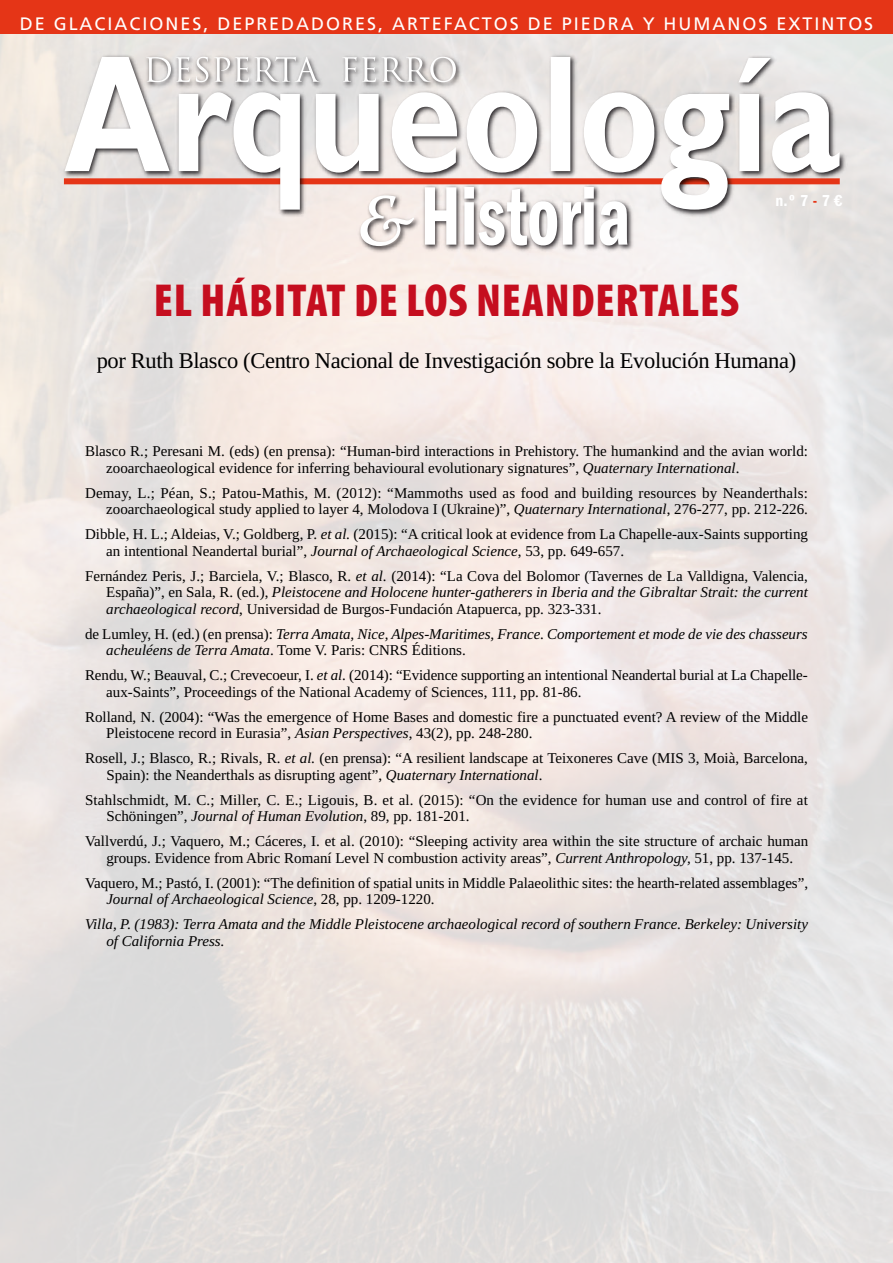
<style>
.page{position:relative;width:893px;height:1263px;background:#fff}
.page>*{position:absolute;margin:0;border:0;box-sizing:border-box;transform-origin:0 0}
.t1{font:900 condensed 46.5px "Myriad Pro";letter-spacing:.02em;color:#c50e1f}
.t2{font:22.5px "Liberation Serif";letter-spacing:-.015em;color:#000}
.t3{font:18px "Frutiger LT Std";letter-spacing:.11em;color:#fff}
.t4{font:600 condensed 16.5px "Franklin Gothic LT";color:#fff}
.t5{font:15px/16.5px "Liberation Serif";color:#000}
.t6{font:italic 15px/16.5px "Liberation Serif";color:#000}
.s1{color:#e53517}
.s2{font-style:italic}
.s3{font-style:normal}
</style>
<div class="page">
<img style="left:59px;top:52px;width:791px;height:169px">
<svg style="left:65px;top:57px;width:774px;height:153px"></svg>
<img style="left:141px;top:52px;width:326px;height:42px">
<svg style="left:146px;top:57px;width:310px;height:25px"></svg>
<div style="left:0;top:0;width:893px;height:34px;background:#e53517"></div>
<img style="left:420px;top:182px;width:218px;height:75px">
<svg style="left:425px;top:187px;width:202px;height:58px"></svg>
<img style="left:355px;top:190px;width:71px;height:67px">
<svg style="left:360px;top:195px;width:54px;height:51px"></svg>
<p class="t3" style="left:20px;top:16px;width:855px">DE GLACIACIONES, DEPREDADORES, ARTEFACTOS DE PIEDRA Y HUMANOS EXTINTOS</p>
<p class="t4" style="left:776px;top:192px;width:69px">n.º 7 <span class="s1">-</span> 7 €</p>
<h1 class="t1" style="left:154px;top:284px;width:587px">EL HÁBITAT DE LOS NEANDERTALES</h1>
<h2 class="t2" style="left:97px;top:347px;width:701px">por Ruth Blasco (Centro Nacional de Investigación sobre la Evolución Humana)</h2>
<p class="t5" style="left:106px;top:443px;width:703px;text-indent:-21px">Blasco R.; Peresani M. (eds) (en prensa): “Human-bird interactions in Prehistory. The humankind and the avian world: zooarchaeological evidence for inferring behavioural evolutionary signatures”, <span class="s2">Quaternary International</span>.</p>
<p class="t5" style="left:85px;top:484px;width:724px;text-align:right">Demay, L.; Péan, S.; Patou-Mathis, M. (2012): “Mammoths used as food and building resources by Neanderthals: zooarchaeological study applied to layer 4, Molodova I (Ukraine)”, <span class="s2">Quaternary International</span>, 276-277, pp. 212-226.</p>
<p class="t5" style="left:106px;top:526px;width:703px;text-indent:-21px">Dibble, H. L.; Aldeias, V.; Goldberg, P. <span class="s2">et al.</span> (2015): “A critical look at evidence from La Chapelle-aux-Saints supporting an intentional Neandertal burial”, <span class="s2">Journal of Archaeological Science</span>, 53, pp. 649-657.</p>
<p class="t5" style="left:106px;top:567px;width:703px;text-align:justify;text-indent:-21px">Fernández Peris, J.; Barciela, V.; Blasco, R. <span class="s2">et al.</span> (2014): “La Cova del Bolomor (Tavernes de La Valldigna, Valencia, España)”, en Sala, R. (ed.), <span class="s2">Pleistocene and Holocene hunter-gatherers in Iberia and the Gibraltar Strait: the current archaeological record</span>, Universidad de Burgos-Fundación Atapuerca, pp. 323-331.</p>
<p class="t6" style="left:106px;top:625px;width:703px;text-indent:-21px"><span class="s3">de Lumley, H. (ed.) (en prensa):</span> Terra Amata, Nice, Alpes-Maritimes, France. Comportement et mode de vie des chasseurs acheuléens de Terra Amata<span class="s3">. Tome V. Paris: CNRS Éditions.</span></p>
<p class="t5" style="left:106px;top:667px;width:703px;text-indent:-21px">Rendu, W.; Beauval, C.; Crevecoeur, I. <span class="s2">et al.</span> (2014): “Evidence supporting an intentional Neandertal burial at La Chapelle&shy;aux-Saints”, Proceedings of the National Academy of Sciences, 111, pp. 81-86.</p>
<p class="t5" style="left:106px;top:708px;width:703px;text-indent:-21px">Rolland, N. (2004): “Was the emergence of Home Bases and domestic fire a punctuated event? A review of the Middle<br>Pleistocene record in Eurasia”, <span class="s2">Asian Perspectives</span>, 43(2), pp. 248-280.</p>
<p class="t5" style="left:106px;top:750px;width:703px;text-indent:-21px">Rosell, J.; Blasco, R.; Rivals, R. <span class="s2">et al.</span> (en prensa): “A resilient landscape at Teixoneres Cave (MIS 3, Moià, Barcelona,<br>Spain): the Neanderthals as disrupting agent”, <span class="s2">Quaternary International</span>.</p>
<p class="t5" style="left:106px;top:791px;width:703px;text-indent:-21px">Stahlschmidt, M. C.; Miller, C. E.; Ligouis, B. et al. (2015): “On the evidence for human use and control of fire at<br>Schöningen”, <span class="s2">Journal of Human Evolution</span>, 89, pp. 181-201.</p>
<p class="t5" style="left:85px;top:833px;width:725px;text-align:center">Vallverdú, J.; Vaquero, M.; Cáceres, I. et al. (2010): “Sleeping activity area within the site structure of archaic human groups. Evidence from Abric Romaní Level N combustion activity areas”, <span class="s2">Current Anthropology,</span> 51, pp. 137-145.</p>
<p class="t5" style="left:106px;top:874px;width:703px;text-indent:-21px">Vaquero, M.; Pastó, I. (2001): “The definition of spatial units in Middle Palaeolithic sites: the hearth-related assemblages”,<br><span class="s2">Journal of Archaeological Science</span>, 28, pp. 1209-1220.</p>
<p class="t6" style="left:106px;top:916px;width:703px;text-indent:-21px">Villa, P. (1983): Terra Amata and the Middle Pleistocene archaeological record of southern France. Berkeley: University of California Press.</p>
</div>
